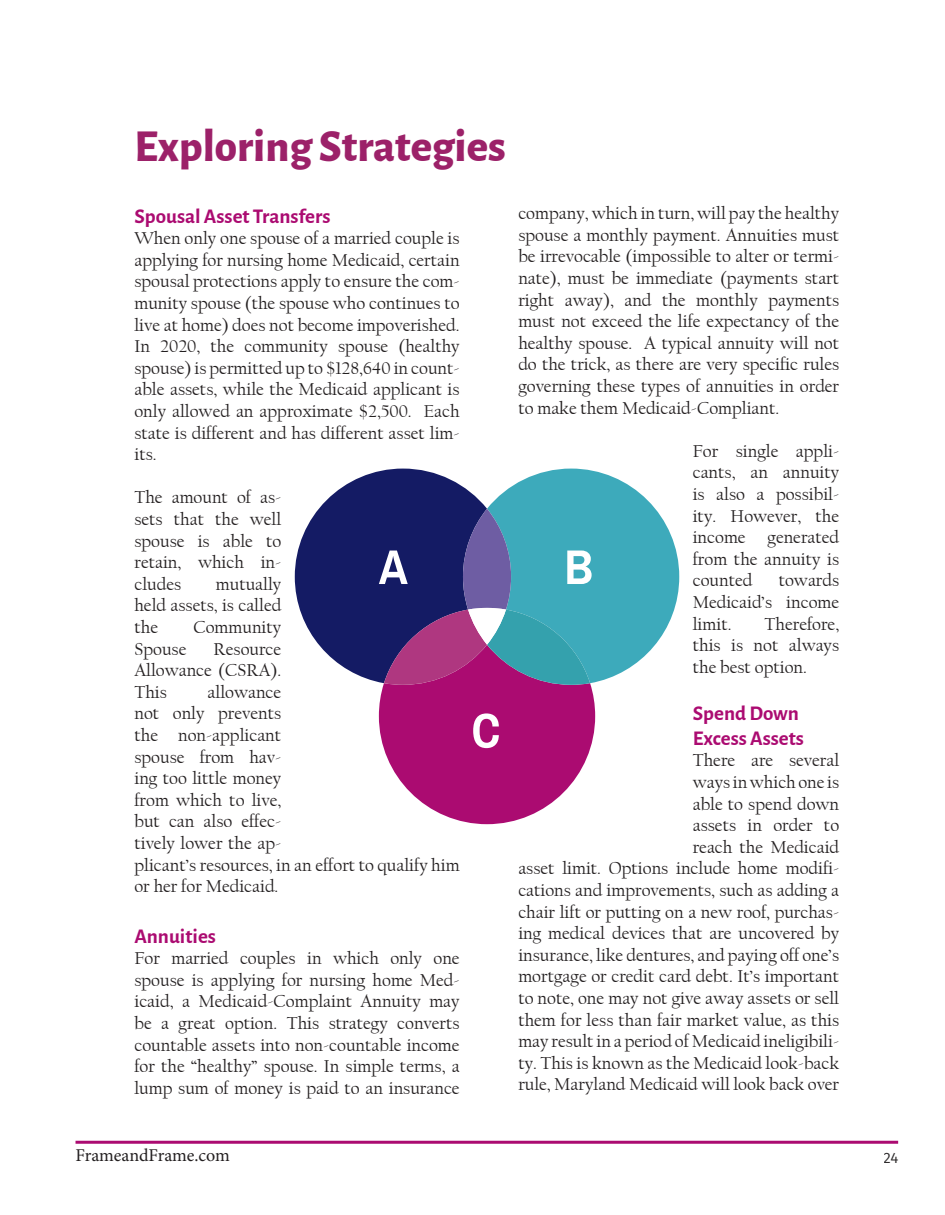
<style>
.page{position:relative;width:945px;height:1215px;background:#fff}
.page>*{position:absolute;margin:0;border:0;box-sizing:border-box;transform-origin:0 0}
.t1{font:800 45px "Alegreya Sans";color:#9c2169}
.t2{font:700 21px/25.2px "Alegreya Sans";color:#ab0b71}
.t3{font:18px/21.6px "Californian FB";color:#231f20;text-align:justify}
.t4{font:18px "Minion Pro";letter-spacing:-.005em;color:#231f20}
.t5{font:15px "Fira Sans";color:#2e2b2c}
</style>
<div class="page">
<hr style="left:76px;top:1141px;width:822px;height:3px;background:#ab0b71">
<svg style="left:295px;top:469px;width:384px;height:355px"></svg>
<h1 class="t1" style="left:134px;top:112px;width:373px">Exploring Strategies</h1>
<p class="t2" style="left:134px;top:202px;width:198px">Spousal Asset Transfers</p>
<p class="t3" style="left:134px;top:228px;width:327px">When only one spouse of a married couple is applying for nursing home Medicaid, certain spousal protections apply to ensure the com&shy;munity spouse (the spouse who continues to live at home) does not become impoverished.<br>In 2020, the community spouse (healthy spouse) is permitted up to $128,640 in count&shy;able assets, while the Medicaid applicant is only allowed an approximate $2,500. Each state is different and has different asset lim&shy;its.</p>
<p class="t3" style="left:134px;top:487px;width:148px">The amount of as&shy;sets that the well spouse is able to retain, which in&shy;cludes</p>
<p class="t3" style="left:134px;top:573px;width:148px;text-indent:81px">mutually held assets, is called the</p>
<p class="t3" style="left:193px;top:617px;width:89px">Community</p>
<p class="t3" style="left:134px;top:638px;width:148px;text-indent:79px">Resource Allowance (CSRA).<br>This</p>
<p class="t3" style="left:134px;top:638px;width:53px">Spouse</p>
<p class="t3" style="left:134px;top:681px;width:327px;text-align:left;text-indent:73px">allowance<br>not only prevents<br>the non-applicant<br>spouse from hav-<br>ing too little money<br>from which to live,<br>but can also effec-<br>tively lower the ap-<br>plicant’s resources, in an effort to qualify him or her for Medicaid.</p>
<p class="t2" style="left:134px;top:922px;width:83px">Annuities</p>
<p class="t3" style="left:134px;top:948px;width:327px">For married couples in which only one spouse is applying for nursing home Med&shy;icaid, a Medicaid-Complaint Annuity may be a great option. This strategy converts countable assets into non-countable income for the “healthy” spouse. In simple terms, a lump sum of money is paid to an insurance</p>
<p class="t3" style="left:518px;top:203px;width:322px">company, which in turn, will pay the healthy spouse a monthly payment. Annuities must be irrevocable (impossible to alter or termi&shy;nate), must be immediate (payments start right away), and the monthly payments must not exceed the life expectancy of the healthy spouse. A typical annuity will not do the trick, as there are very specific rules governing these types of annuities in order to make them Medicaid-Compliant.</p>
<p class="t3" style="left:693px;top:440px;width:148px">For single appli&shy;cants, an annuity is also a possibil&shy;ity. However, the income generated from the annuity is counted</p>
<p class="t3" style="left:693px;top:570px;width:148px;text-indent:86px">towards Medicaid’s income limit.</p>
<p class="t3" style="left:693px;top:613px;width:148px;text-indent:72px">Therefore, this is not always the best option.</p>
<p class="t2" style="left:693px;top:699px;width:113px">Spend Down<br>Excess Assets</p>
<p class="t3" style="left:518px;top:750px;width:322px;text-align:right">There are several<br>ways in which one is<br>able to spend down<br>assets in order to<br>reach the Medicaid<br>asset limit. Options include home modifi&shy;cations and improvements, such as adding a chair lift or putting on a new roof, purchas&shy;ing medical devices that are uncovered by insurance, like dentures, and paying off one’s mortgage or credit card debt. It’s important to note, one may not give away assets or sell them for less than fair market value, as this may result in a period of Medicaid ineligibili&shy;ty. This is known as the Medicaid look-back rule, Maryland Medicaid will look back over</p>
<p class="t4" style="left:76px;top:1143px;width:156px">FrameandFrame.com</p>
<p class="t5" style="left:884px;top:1146px;width:16px">24</p>
</div>
